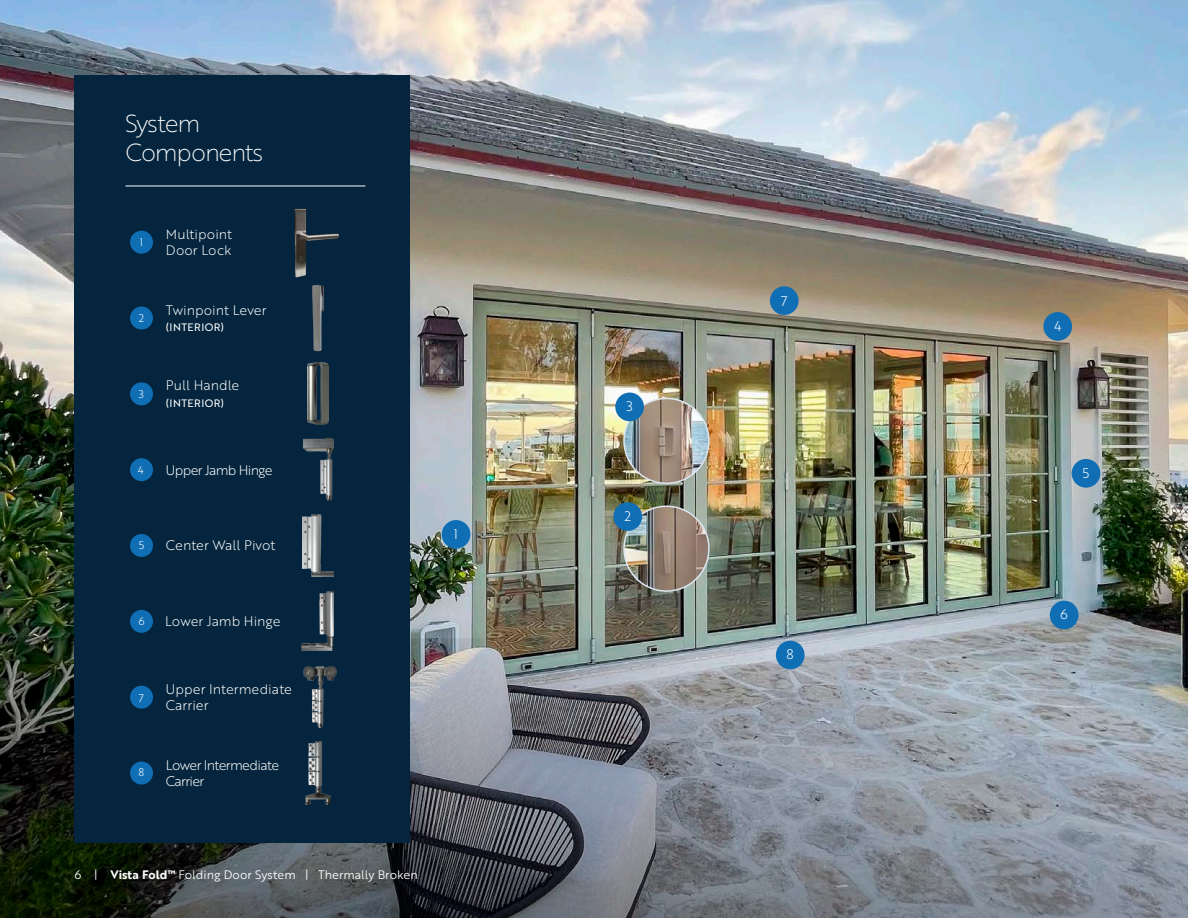
<style>
.page{position:relative;width:1188px;height:918px;background:#fff}
.page>*{position:absolute;margin:0;border:0;box-sizing:border-box;transform-origin:0 0}
.t1{font:24px "Brother 1816 Thin";letter-spacing:-.05em;color:#fff}
.t2{font:13.5px/16.5px "Brother 1816 Light";color:#fff}
.t3{font:13.5px/16.5px "Brother 1816 Light";letter-spacing:-.05em;color:#fff}
.t4{font:12px "Brother 1816 Book";color:#fff}
.t5{font:10.8px "Brother 1816 Light";color:#fff}
.t6{font:10.5px "Brother 1816 Regular";letter-spacing:.04em;color:#fff}
.s1{font-family:"Brother 1816 Bold"}
</style>
<div class="page">
<img style="left:0;top:0;width:1188px;height:638px">
<div style="left:1043px;top:312px;width:29px;height:29px;background:#106eb5;border-radius:50%"></div>
<div style="left:442px;top:520px;width:28px;height:29px;background:#106eb5;border-radius:50%"></div>
<img style="left:624px;top:398px;width:85px;height:85px;border-radius:42px">
<div style="left:623px;top:398px;width:87px;height:86px;border:2px solid #dde6ee;border-radius:50%"></div>
<div style="left:1072px;top:459px;width:28px;height:29px;background:#106eb5;border-radius:50%"></div>
<img style="left:624px;top:506px;width:85px;height:85px;border-radius:42px">
<div style="left:623px;top:506px;width:87px;height:86px;border:2px solid #dde6ee;border-radius:50%"></div>
<div style="left:1050px;top:601px;width:29px;height:28px;background:#106eb5;border-radius:50%"></div>
<svg style="left:0;top:638px;width:1188px;height:280px;background:#757b82"></svg>
<div style="left:770px;top:286px;width:29px;height:29px;background:#106eb5;border-radius:50%"></div>
<div style="left:776px;top:641px;width:29px;height:28px;background:#106eb5;border-radius:50%"></div>
<div style="left:74px;top:75px;width:336px;height:768px;background:#04253d"></div>
<img style="left:312px;top:285px;width:12px;height:66px">
<img style="left:307px;top:363px;width:22px;height:62px">
<div style="left:130px;top:231px;width:23px;height:23px;background:#106eb5;border-radius:50%"></div>
<img style="left:294px;top:208px;width:45px;height:70px">
<div style="left:130px;top:307px;width:23px;height:22px;background:#106eb5;border-radius:50%"></div>
<img style="left:304px;top:666px;width:32px;height:62px">
<img style="left:303px;top:514px;width:30px;height:63px">
<div style="left:130px;top:534px;width:23px;height:23px;background:#106eb5;border-radius:50%"></div>
<div style="left:130px;top:610px;width:23px;height:23px;background:#106eb5;border-radius:50%"></div>
<div style="left:130px;top:686px;width:23px;height:23px;background:#106eb5;border-radius:50%"></div>
<div style="left:130px;top:762px;width:23px;height:22px;background:#106eb5;border-radius:50%"></div>
<img style="left:306px;top:742px;width:25px;height:62px">
<img style="left:301px;top:591px;width:33px;height:60px">
<div style="left:130px;top:382px;width:23px;height:23px;background:#106eb5;border-radius:50%"></div>
<img style="left:303px;top:438px;width:30px;height:63px">
<div style="left:130px;top:458px;width:23px;height:23px;background:#106eb5;border-radius:50%"></div>
<hr style="left:126px;top:186px;width:239px;height:1px;background:#fff">
<div style="left:613px;top:502px;width:29px;height:29px;background:#106eb5;border-radius:50%"></div>
<div style="left:615px;top:393px;width:29px;height:28px;background:#106eb5;border-radius:50%"></div>
<p class="t1" style="left:126px;top:106px;width:76px">System</p>
<p class="t1" style="left:126px;top:134px;width:139px">Components</p>
<p class="t5" style="left:140px;top:234px;width:5px">1</p>
<p class="t2" style="left:166px;top:225px;width:68px">Multipoint<br>Door Lock</p>
<p class="t5" style="left:139px;top:310px;width:7px">2</p>
<p class="t5" style="left:139px;top:386px;width:7px">3</p>
<p class="t2" style="left:166px;top:301px;width:102px">Twinpoint Lever</p>
<p class="t6" style="left:166px;top:320px;width:60px">(INTERIOR)</p>
<p class="t2" style="left:166px;top:377px;width:75px">Pull Handle</p>
<p class="t6" style="left:166px;top:395px;width:60px">(INTERIOR)</p>
<p class="t5" style="left:138px;top:462px;width:7px">4</p>
<p class="t3" style="left:166px;top:461px;width:108px">Upper Jamb Hinge</p>
<p class="t5" style="left:139px;top:537px;width:7px">5</p>
<p class="t2" style="left:166px;top:537px;width:111px">Center Wall Pivot</p>
<p class="t5" style="left:138px;top:613px;width:8px">6</p>
<p class="t5" style="left:139px;top:690px;width:7px">7</p>
<p class="t2" style="left:165px;top:613px;width:117px">Lower Jamb Hinge</p>
<p class="t2" style="left:166px;top:680px;width:128px">Upper Intermediate</p>
<p class="t2" style="left:166px;top:697px;width:44px">Carrier</p>
<p class="t5" style="left:139px;top:765px;width:7px">8</p>
<p class="t3" style="left:166px;top:756px;width:115px">Lower Intermediate<br>Carrier</p>
<p class="t4" style="left:75px;top:866px;width:345px">6 | <span class="s1">Vista Fold™</span> Folding Door System | Thermally Broken</p>
<p class="t2" style="left:454px;top:525px;width:6px">1</p>
<p class="t2" style="left:626px;top:398px;width:8px">3</p>
<p class="t2" style="left:624px;top:507px;width:8px">2</p>
<p class="t2" style="left:781px;top:293px;width:8px">7</p>
<p class="t2" style="left:787px;top:646px;width:9px">8</p>
<p class="t2" style="left:1054px;top:317px;width:9px">4</p>
<p class="t2" style="left:1083px;top:464px;width:8px">5</p>
<p class="t2" style="left:1060px;top:606px;width:9px">6</p>
</div>
